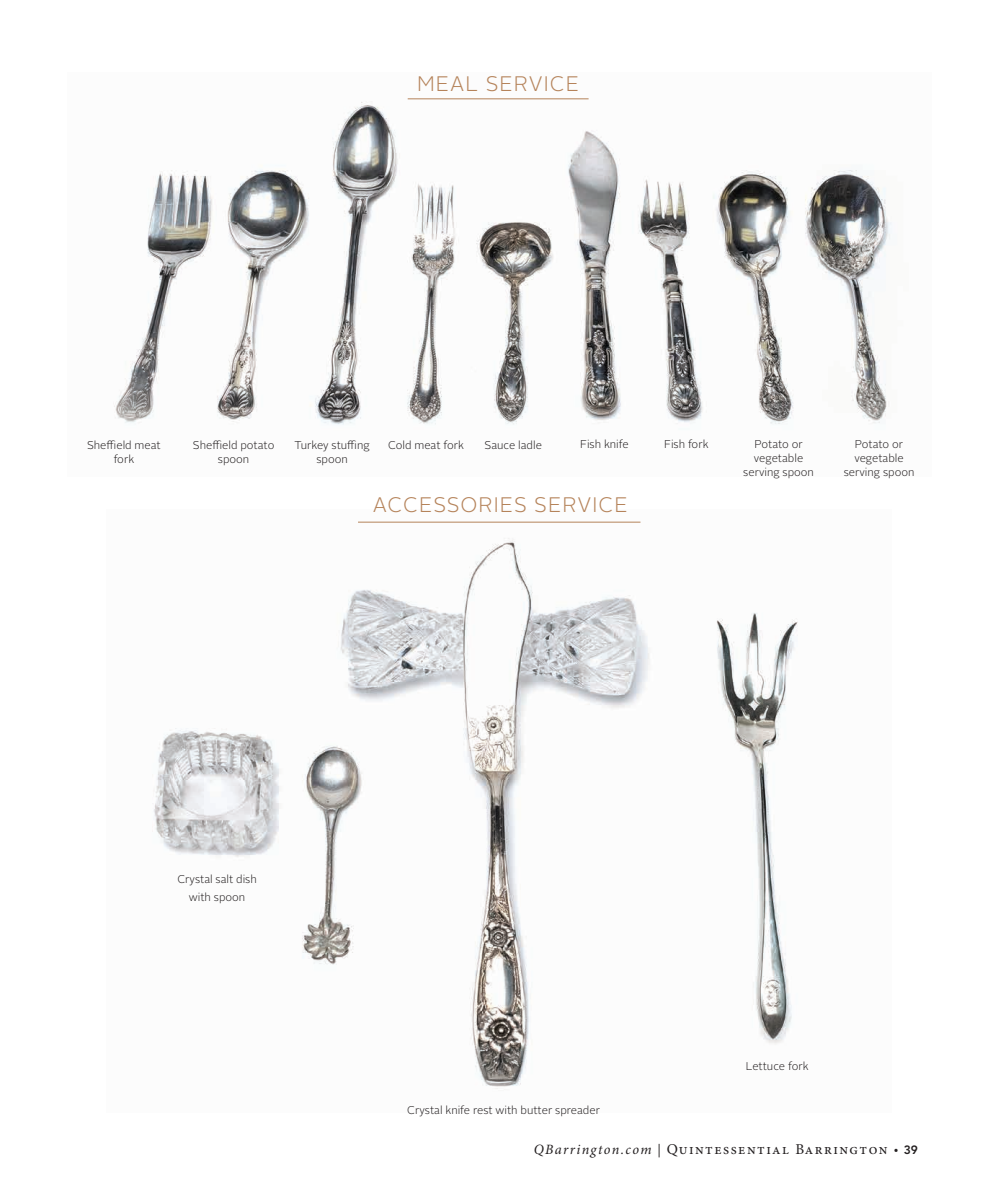
<style>
.page{position:relative;width:999px;height:1202px;background:#fff}
.page>*{position:absolute;margin:0;border:0;box-sizing:border-box;transform-origin:0 0}
.t1{font:300 21px "Alright Sans";letter-spacing:.05em;color:#b5835a}
.t2{font:15px "Minion Pro";letter-spacing:.1em;color:#231f20}
.t3{font:300 11.25px/14.1px "Alright Sans";color:#231f20;text-align:center}
.s1{font-style:italic;font-size:14.25px}
.s2{font-size:13.5px}
.s3{font-size:12px}
.s4{font-family:"Avenir LT Std";font-weight:800;font-size:12px}
</style>
<div class="page">
<img style="left:114px;top:98px;width:778px;height:327px">
<img style="left:152px;top:521px;width:646px;height:568px">
<hr style="left:358px;top:522px;width:282px;height:1px;background:#b5835a">
<hr style="left:408px;top:99px;width:181px;height:1px;background:#b5835a">
<h1 class="t1" style="left:417px;top:70px;width:164px">MEAL SERVICE</h1>
<p class="t3" style="left:87px;top:439px;width:75px;line-height:13.6px">Sheffield meat fork</p>
<p class="t3" style="left:193px;top:438px;width:83px">Sheffield potato spoon</p>
<p class="t3" style="left:294px;top:439px;width:77px;line-height:13.6px">Turkey stuffing spoon</p>
<p class="t3" style="left:388px;top:438px;width:77px">Cold meat fork</p>
<p class="t3" style="left:485px;top:438px;width:59px">Sauce ladle</p>
<p class="t3" style="left:580px;top:437px;width:50px">Fish knife</p>
<p class="t3" style="left:664px;top:437px;width:46px">Fish fork</p>
<p class="t3" style="left:844px;top:437px;width:72px">Potato or vegetable serving spoon</p>
<p class="t3" style="left:743px;top:437px;width:72px">Potato or vegetable serving spoon</p>
<h1 class="t1" style="left:373px;top:490px;width:257px">ACCESSORIES SERVICE</h1>
<p class="t3" style="left:177px;top:870px;width:81px;line-height:17.4px">Crystal salt dish with spoon</p>
<p class="t3" style="left:407px;top:1103px;width:194px">Crystal knife rest with butter spreader</p>
<p class="t3" style="left:746px;top:1059px;width:64px">Lettuce fork</p>
<h2 class="t2" style="left:534px;top:1140px;width:386px"><span class="s1">QBarrington.com</span> <span class="s2">|</span> Quintessential Barrington <span class="s3">•</span> <span class="s4">39</span></h2>
</div>
